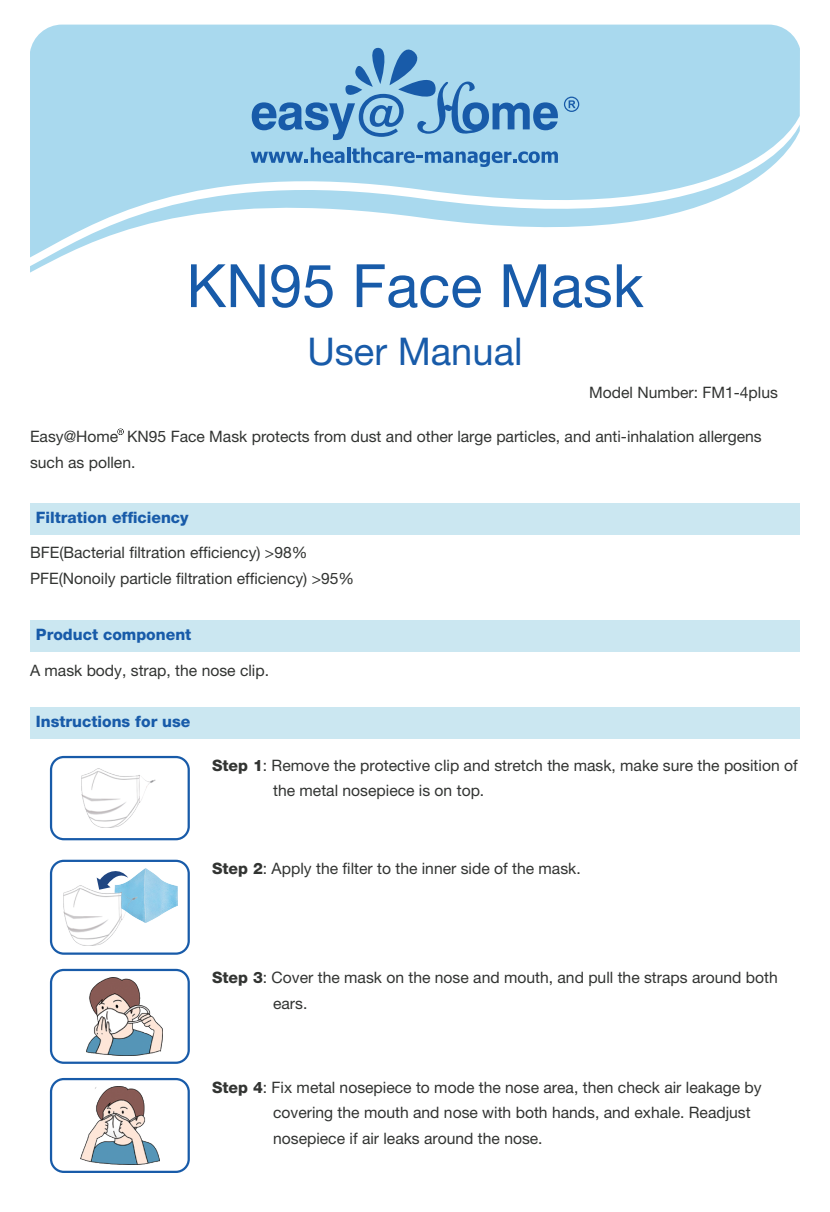
<style>
.page{position:relative;width:830px;height:1212px;background:#fff}
.page>*{position:absolute;margin:0;border:0;box-sizing:border-box;transform-origin:0 0}
.t1{font:59.85px "Helvetica Neue LT Pro";color:#185ba9}
.t2{font:38.25px "Helvetica Neue LT Pro";color:#185ba9}
.t3{font:15.75px/25.7px "Helvetica Neue LT Pro";color:#323432}
.t4{font:800 15.75px "Helvetica Neue LT Pro";color:#185ba9}
.s1{font-weight:800}
</style>
<div class="page">
<img style="left:86px;top:977px;width:77px;height:78px">
<div style="left:50px;top:969px;width:140px;height:95px;border:2px solid #185ba9;border-radius:13px"></div>
<svg style="left:30px;top:25px;width:769px;height:232px;fill:#a9d9ee"></svg>
<svg style="left:563px;top:97px;width:16px;height:15px"></svg>
<svg style="left:251px;top:41px;width:306px;height:99px;background:#8abedf"></svg>
<svg style="left:250px;top:147px;width:94px;height:16px;background:#6ca4d1"></svg>
<hr style="left:347px;top:147px;width:3px;height:16px;background:#185ba9">
<svg style="left:351px;top:147px;width:206px;height:20px;background:#78afd6"></svg>
<svg style="left:117px;top:428px;width:7px;height:7px"></svg>
<svg style="left:118px;top:429px;width:5px;height:5px"></svg>
<div style="left:30px;top:503px;width:769px;height:31px;background:#cbe7f1"></div>
<div style="left:30px;top:620px;width:769px;height:32px;background:#cbe7f1"></div>
<div style="left:30px;top:707px;width:769px;height:32px;background:#cbe7f1"></div>
<img style="left:80px;top:1087px;width:79px;height:77px">
<div style="left:50px;top:1078px;width:140px;height:95px;border:2px solid #185ba9;border-radius:13px"></div>
<div style="left:50px;top:756px;width:140px;height:84px;border:2px solid #185ba9;border-radius:13px"></div>
<img style="left:82px;top:768px;width:74px;height:60px">
<div style="left:50px;top:860px;width:140px;height:95px;border:2px solid #185ba9;border-radius:13px"></div>
<img style="left:128px;top:869px;width:49px;height:53px">
<img style="left:64px;top:886px;width:76px;height:59px">
<svg style="left:97px;top:871px;width:31px;height:19px"></svg>
<h1 class="t1" style="left:186px;top:249px;width:458px">KN95 Face Mask</h1>
<h2 class="t2" style="left:307px;top:328px;width:216px">User Manual</h2>
<p class="t3" style="left:589px;top:379px;width:190px">Model Number: FM1-4plus</p>
<p class="t3" style="left:30px;top:423px;width:733px">Easy@Home KN95 Face Mask protects from dust and other large particles, and anti-inhalation allergens such as pollen.</p>
<p class="t4" style="left:36px;top:508px;width:154px">Filtration efficiency</p>
<p class="t3" style="left:30px;top:539px;width:325px">BFE(Bacterial filtration efficiency) &gt;98%<br>PFE(Nonoily particle filtration efficiency) &gt;95%</p>
<p class="t4" style="left:36px;top:625px;width:157px">Product component</p>
<p class="t3" style="left:30px;top:657px;width:240px">A mask body, strap, the nose clip.</p>
<p class="t4" style="left:36px;top:712px;width:156px">Instructions for use</p>
<p class="t3" style="left:273px;top:752px;width:526px;text-indent:-61px"><span class="s1">Step 1</span>: Remove the protective clip and stretch the mask, make sure the position of the metal nosepiece is on top.</p>
<p class="t3" style="left:212px;top:856px;width:370px"><span class="s1">Step 2</span>: Apply the filter to the inner side of the mask.</p>
<p class="t3" style="left:273px;top:965px;width:506px;text-indent:-61px"><span class="s1">Step 3</span>: Cover the mask on the nose and mouth, and pull the straps around both ears.</p>
<p class="t3" style="left:273px;top:1074px;width:490px;text-indent:-61px"><span class="s1">Step 4</span>: Fix metal nosepiece to mode the nose area, then check air leakage by covering the mouth and nose with both hands, and exhale. Readjust nosepiece if air leaks around the nose.</p>
</div>
